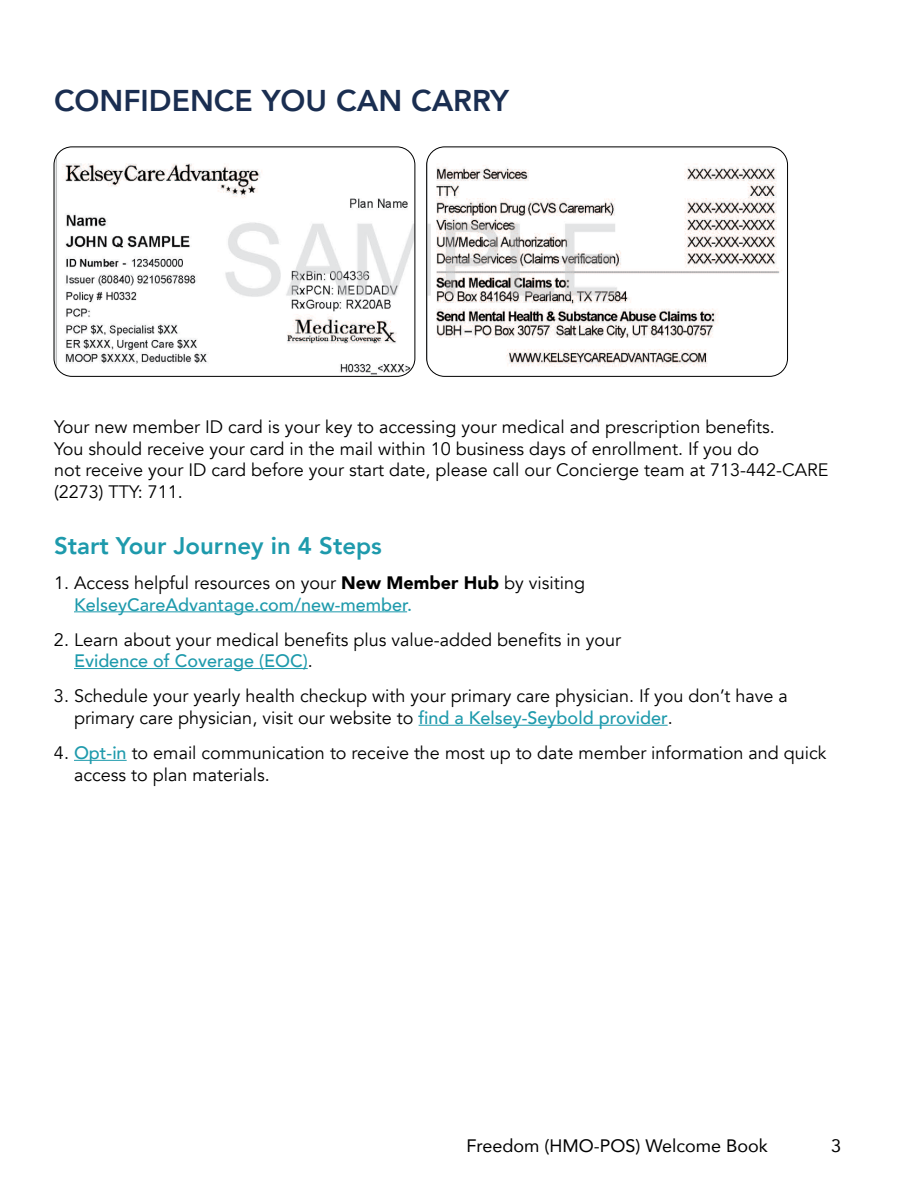
<style>
.page{position:relative;width:918px;height:1188px;background:#fff}
.page>*{position:absolute;margin:0;border:0;box-sizing:border-box;transform-origin:0 0}
.t1{font:800 30px "Avenir";color:#1a2e51}
.t2{font:800 24px "Avenir";color:#1e9aac}
.t3{font:18px/21.6px "Avenir";color:#000}
.t4{font:18px "Avenir";color:#000}
.s1{font-weight:900}
.s2{font-weight:500;color:#1e9aac}
</style>
<div class="page">
<hr style="left:74px;top:611px;width:333px;height:1px;background:#1e9aac">
<hr style="left:74px;top:668px;width:234px;height:1px;background:#1e9aac">
<hr style="left:419px;top:725px;width:249px;height:1px;background:#1e9aac">
<hr style="left:74px;top:760px;width:53px;height:1px;background:#1e9aac">
<img style="left:56px;top:147px;width:359px;height:229px">
<div style="left:54px;top:147px;width:361px;height:230px;border:1px solid #000;border-radius:18px"></div>
<img style="left:427px;top:147px;width:360px;height:229px">
<div style="left:426px;top:147px;width:362px;height:230px;border:1px solid #000;border-radius:18px"></div>
<h1 class="t1" style="left:54px;top:77px;width:456px">CONFIDENCE YOU CAN CARRY</h1>
<p class="t3" style="left:54px;top:417px;width:776px">Your new member ID card is your key to accessing your medical and prescription benefits.<br>You should receive your card in the mail within 10 business days of enrollment. If you do<br>not receive your ID card before your start date, please call our Concierge team at 713-442-CARE (2273) TTY: 711.</p>
<h2 class="t2" style="left:54px;top:527px;width:329px">Start Your Journey in 4 Steps</h2>
<p class="t3" style="left:74px;top:572px;width:513px;text-indent:-20px">1. Access helpful resources on your <span class="s1">New Member Hub</span> by visiting<br><span class="s2">KelseyCareAdvantage.com/new-member.</span></p>
<p class="t3" style="left:74px;top:629px;width:549px;text-indent:-20px">2. Learn about your medical benefits plus value-added benefits in your<br><span class="s2">Evidence of Coverage (EOC)</span>.</p>
<p class="t3" style="left:74px;top:686px;width:715px;text-indent:-20px">3. Schedule your yearly health checkup with your primary care physician. If you don’t have a primary care physician, visit our website to <span class="s2">find a Kelsey-Seybold provider</span>.</p>
<p class="t3" style="left:74px;top:742px;width:754px;text-indent:-20px">4. <span class="s2">Opt-in</span> to email communication to receive the most up to date member information and quick access to plan materials.</p>
<p class="t4" style="left:467px;top:1131px;width:303px">Freedom (HMO-POS) Welcome Book</p>
<p class="t4" style="left:831px;top:1131px;width:12px">3</p>
</div>
